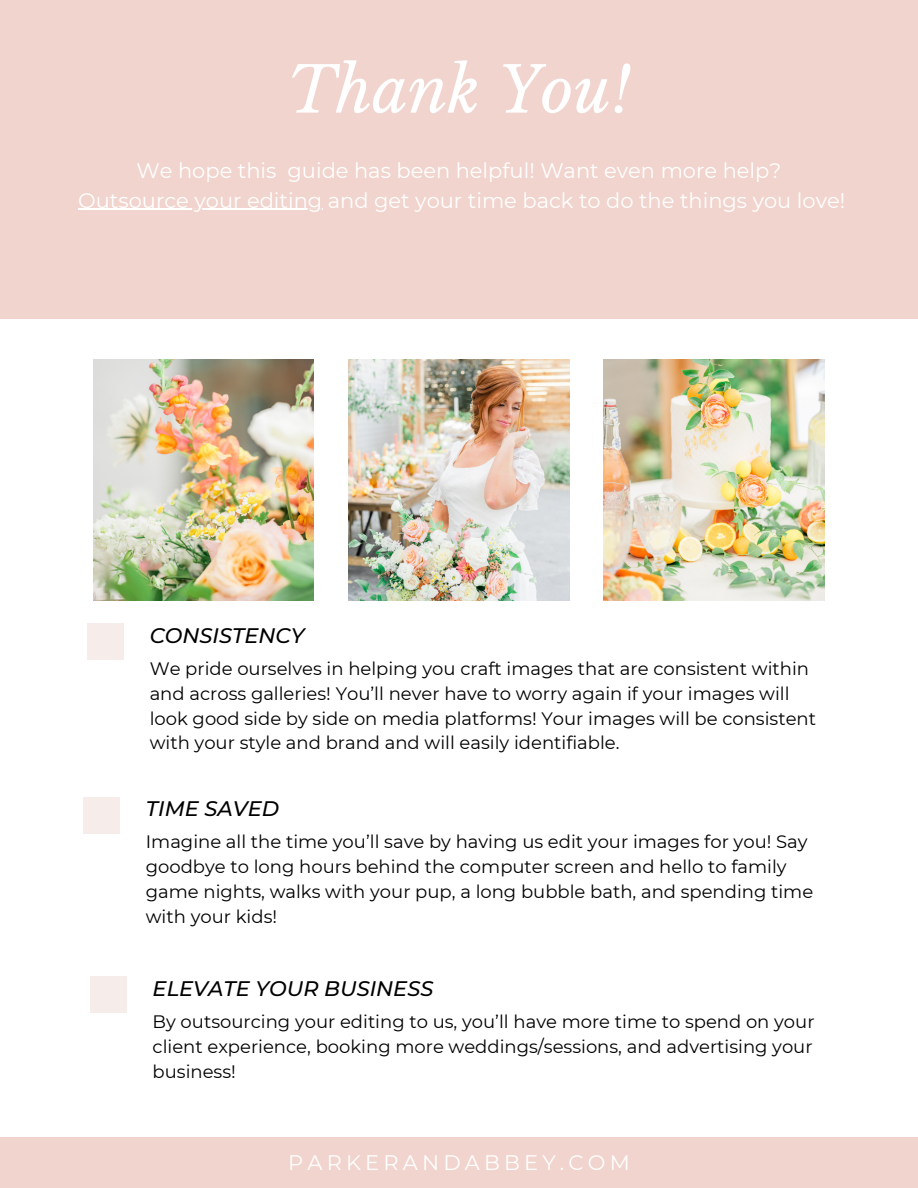
<style>
.page{position:relative;width:918px;height:1188px;background:#fff}
.page>*{position:absolute;margin:0;border:0;box-sizing:border-box;transform-origin:0 0}
.t1{font:italic 63px "Libre Baskerville";color:#fff}
.t2{font:21px "Montserrat";color:#fff}
.t3{font:italic 500 21px "Montserrat";color:#000}
.t4{font:21px "Montserrat";letter-spacing:.2em;color:#fff}
.t5{font:18px/24.8px "Montserrat";color:#000}
</style>
<div class="page">
<div style="left:0;top:1138px;width:918px;height:50px;background:#f1d4cd"></div>
<div style="left:0;top:0;width:918px;height:318px;background:#f1d4cd"></div>
<hr style="left:78px;top:209px;width:244px;height:1px;background:#fff">
<img style="left:93px;top:360px;width:221px;height:240px">
<img style="left:349px;top:360px;width:220px;height:240px">
<img style="left:604px;top:360px;width:220px;height:240px">
<div style="left:87px;top:624px;width:36px;height:36px;background:#f6ece9"></div>
<div style="left:83px;top:797px;width:37px;height:36px;background:#f6ece9"></div>
<div style="left:90px;top:977px;width:36px;height:36px;background:#f6ece9"></div>
<p class="t1" style="left:287px;top:52px;width:346px">Thank You!</p>
<p class="t2" style="left:137px;top:158px;width:646px">We hope this guide has been helpful! Want even more help?</p>
<p class="t2" style="left:78px;top:187px;width:768px">Outsource your editing and get your time back to do the things you love!</p>
<p class="t3" style="left:150px;top:623px;width:156px">CONSISTENCY</p>
<p class="t5" style="left:150px;top:656px;width:668px">We pride ourselves in helping you craft images that are consistent within and across galleries! You’ll never have to worry again if your images will look good side by side on media platforms! Your images will be consistent with your style and brand and will easily identifiable.</p>
<p class="t3" style="left:146px;top:796px;width:135px">TIME SAVED</p>
<p class="t5" style="left:146px;top:830px;width:669px">Imagine all the time you’ll save by having us edit your images for you! Say goodbye to long hours behind the computer screen and hello to family game nights, walks with your pup, a long bubble bath, and spending time with your kids!</p>
<p class="t3" style="left:153px;top:976px;width:282px">ELEVATE YOUR BUSINESS</p>
<p class="t5" style="left:153px;top:1009px;width:663px;text-align:justify">By outsourcing your editing to us, you’ll have more time to spend on your client experience, booking more weddings/sessions, and advertising your business!</p>
<p class="t4" style="left:288px;top:1150px;width:343px">PARKERANDABBEY.COM</p>
</div>
